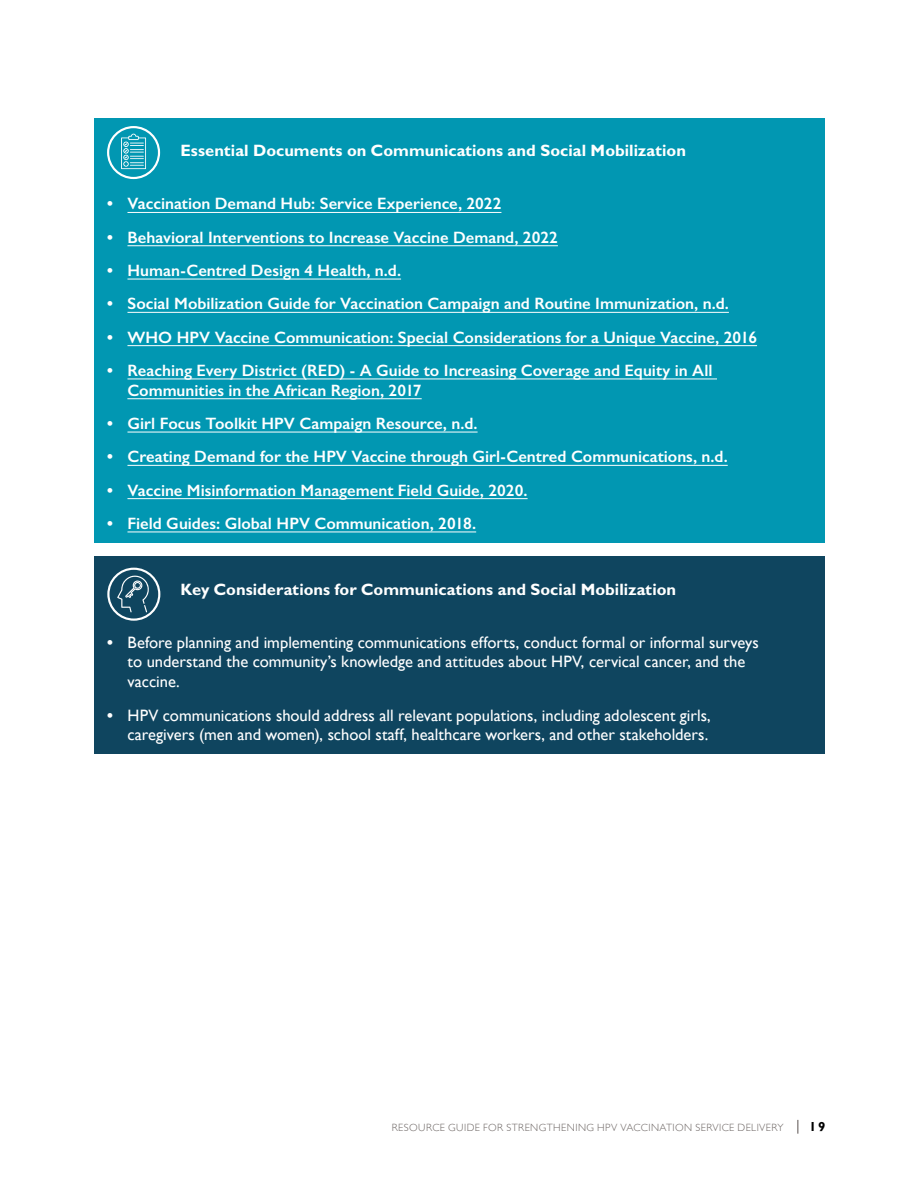
<style>
.page{position:relative;width:918px;height:1188px;background:#fff}
.page>*{position:absolute;margin:0;border:0;box-sizing:border-box;transform-origin:0 0}
.t1{font:600 16.5px/19.8px "Gill Sans";color:#fff}
.t2{font:16.5px/19.8px "Gill Sans";color:#fff}
.t3{font:700 16.5px "Gill Sans MT Pro";color:#fff}
.t4{font:700 13.2px "Gill Sans Std";color:#000}
.t5{font:300 10.5px "Gill Sans";letter-spacing:.04em;color:#6c6563}
.s1{font-family:"Gill Sans Std";font-weight:700}
</style>
<div class="page">
<svg style="left:797px;top:1120px;width:1px;height:14px"></svg>
<div style="left:94px;top:118px;width:731px;height:424px;background:#0197b2"></div>
<hr style="left:127px;top:212px;width:374px;height:1px;background:#fff">
<hr style="left:127px;top:245px;width:431px;height:1px;background:#fff">
<hr style="left:127px;top:279px;width:274px;height:1px;background:#fff">
<hr style="left:127px;top:312px;width:602px;height:1px;background:#fff">
<hr style="left:127px;top:345px;width:630px;height:1px;background:#fff">
<hr style="left:127px;top:379px;width:590px;height:1px;background:#fff">
<hr style="left:127px;top:398px;width:295px;height:1px;background:#fff">
<hr style="left:127px;top:432px;width:351px;height:1px;background:#fff">
<hr style="left:127px;top:465px;width:601px;height:1px;background:#fff">
<hr style="left:127px;top:498px;width:401px;height:1px;background:#fff">
<hr style="left:127px;top:532px;width:349px;height:1px;background:#fff">
<svg style="left:107px;top:126px;width:53px;height:53px"></svg>
<div style="left:94px;top:556px;width:731px;height:198px;background:#0f455f"></div>
<svg style="left:107px;top:568px;width:53px;height:53px"></svg>
<p class="t3" style="left:180px;top:141px;width:507px">Essential Documents on Communications and Social Mobilization</p>
<p class="t1" style="left:107px;top:194px;width:396px"><span class="s1">•</span> Vaccination Demand Hub: Service Experience, 2022</p>
<p class="t1" style="left:107px;top:227px;width:452px"><span class="s1">•</span> Behavioral Interventions to Increase Vaccine Demand, 2022</p>
<p class="t1" style="left:107px;top:260px;width:295px"><span class="s1">•</span> Human-Centred Design 4 Health, n.d.</p>
<p class="t1" style="left:107px;top:294px;width:623px"><span class="s1">•</span> Social Mobilization Guide for Vaccination Campaign and Routine Immunization, n.d.</p>
<p class="t1" style="left:107px;top:327px;width:651px"><span class="s1">•</span> WHO HPV Vaccine Communication: Special Considerations for a Unique Vaccine, 2016</p>
<p class="t1" style="left:127px;top:360px;width:587px;text-indent:-20px"><span class="s1">•</span> Reaching Every District (RED) - A Guide to Increasing Coverage and Equity in All<br>Communities in the African Region, 2017</p>
<p class="t1" style="left:107px;top:413px;width:372px"><span class="s1">•</span> Girl Focus Toolkit HPV Campaign Resource, n.d.</p>
<p class="t1" style="left:107px;top:447px;width:622px"><span class="s1">•</span> Creating Demand for the HPV Vaccine through Girl-Centred Communications, n.d.</p>
<p class="t1" style="left:107px;top:480px;width:422px"><span class="s1">•</span> Vaccine Misinformation Management Field Guide, 2020.</p>
<p class="t1" style="left:107px;top:513px;width:371px"><span class="s1">•</span> Field Guides: Global HPV Communication, 2018.</p>
<p class="t3" style="left:181px;top:579px;width:497px">Key Considerations for Communications and Social Mobilization</p>
<p class="t2" style="left:128px;top:632px;width:633px;text-indent:-20px"><span class="s1">•</span> Before planning and implementing communications efforts, conduct formal or informal surveys to understand the community’s knowledge and attitudes about HPV, cervical cancer, and the vaccine.</p>
<p class="t2" style="left:107px;top:705px;width:605px;text-align:right"><span class="s1">•</span> HPV communications should address all relevant populations, including adolescent girls, caregivers (men and women), school staff, healthcare workers, and other stakeholders.</p>
<p class="t5" style="left:392px;top:1119px;width:393px">RESOURCE GUIDE FOR STRENGTHENING HPV VACCINATION SERVICE DELIVERY</p>
<p class="t4" style="left:809px;top:1119px;width:18px">19</p>
</div>
